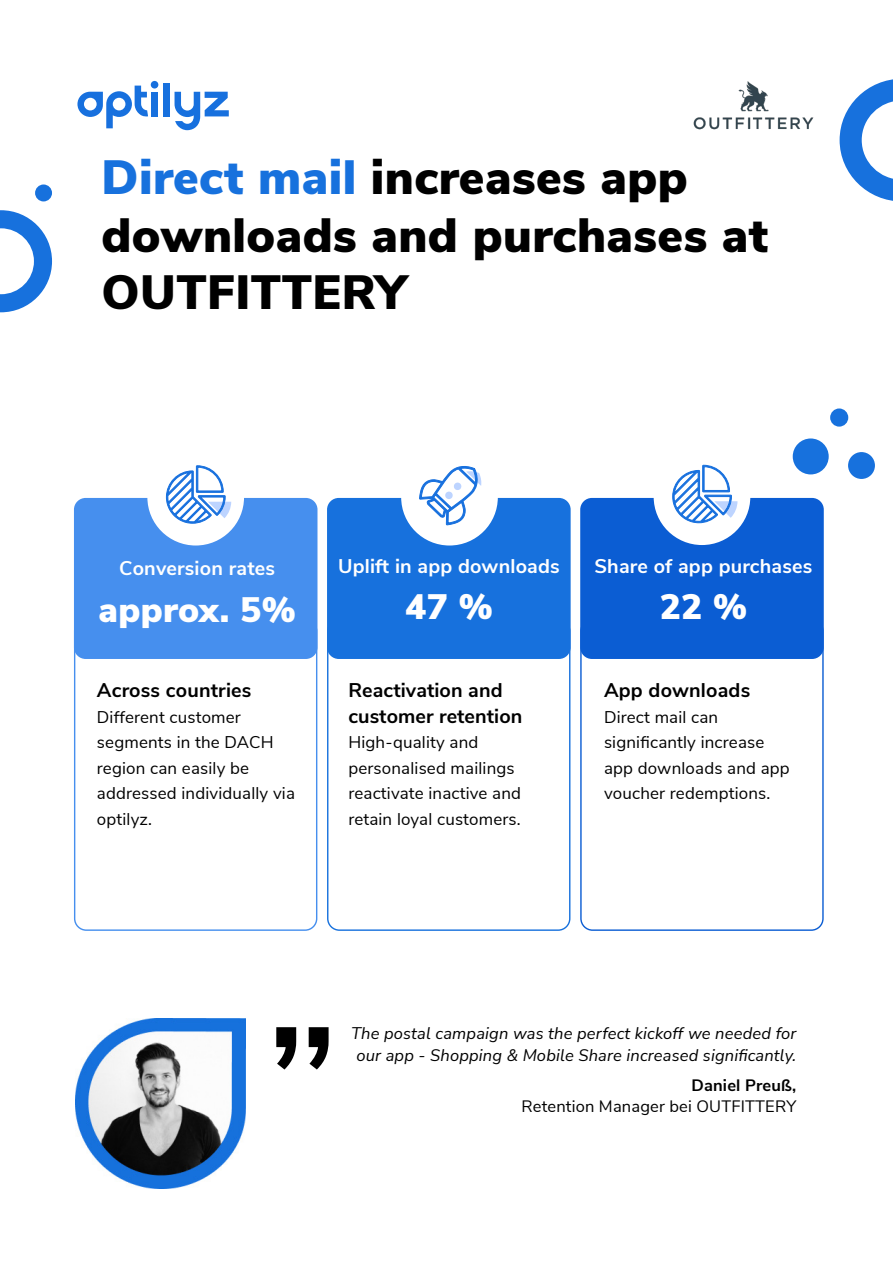
<style>
.page{position:relative;width:893px;height:1263px;background:#fff}
.page>*{position:absolute;margin:0;border:0;box-sizing:border-box;transform-origin:0 0}
.t1{font:195px "Nunito Sans";color:#000}
.t2{font:900 48px/57.6px "Nunito Sans";letter-spacing:.01em;color:#000}
.t3{font:900 35.25px "Nunito Sans";letter-spacing:.01em;color:#fff}
.t4{font:700 19.8px/25.3px "Nunito Sans";letter-spacing:.005em;color:#000}
.t5{font:700 19.8px "Nunito Sans";letter-spacing:.01em;color:#fff}
.t6{font:16.95px/25.3px "Nunito Sans";letter-spacing:.01em;color:#000}
.t7{font:italic 16.5px/22.5px "Nunito Sans";letter-spacing:.01em;color:#000;text-align:center}
.t8{font:16.5px "Nunito Sans";letter-spacing:.01em;color:#000}
.t9{font:700 16.5px "Nunito Sans";letter-spacing:.01em;color:#000}
.s1{color:#1771dd}
</style>
<div class="page">
<img style="left:76px;top:1018px;width:169px;height:170px">
<div style="left:74px;top:619px;width:243px;height:312px;border:1px solid #468fee;border-radius:12px"></div>
<div style="left:327px;top:619px;width:243px;height:312px;border:1px solid #1771dd;border-radius:12px"></div>
<div style="left:580px;top:619px;width:244px;height:312px;border:1px solid #0b5dd3;border-radius:12px"></div>
<div style="left:74px;top:498px;width:243px;height:161px;background:#468fee;border-radius:12px"></div>
<div style="left:327px;top:498px;width:244px;height:161px;background:#1771dd;border-radius:12px"></div>
<div style="left:580px;top:498px;width:244px;height:161px;background:#0b5dd3;border-radius:12px"></div>
<div style="left:401px;top:449px;width:97px;height:96px;background:#fff;border-radius:50%"></div>
<svg style="left:419px;top:466px;width:63px;height:80px"></svg>
<div style="left:147px;top:449px;width:97px;height:96px;background:#fff;border-radius:50%"></div>
<svg style="left:166px;top:465px;width:65px;height:59px"></svg>
<div style="left:151px;top:81px;width:7px;height:8px;background:#1770de;border-radius:50%"></div>
<div style="left:151px;top:92px;width:7px;height:24px;background:#1770de"></div>
<svg style="left:77px;top:86px;width:71px;height:42px"></svg>
<svg style="left:175px;top:92px;width:54px;height:38px"></svg>
<div style="left:164px;top:83px;width:6px;height:33px;background:#1770de"></div>
<svg style="left:840px;top:79px;width:53px;height:122px"></svg>
<svg style="left:0;top:210px;width:52px;height:102px"></svg>
<div style="left:35px;top:184px;width:17px;height:17px;background:#1771dd;border-radius:50%"></div>
<div style="left:848px;top:452px;width:27px;height:27px;background:#1771dd;border-radius:50%"></div>
<div style="left:793px;top:438px;width:36px;height:36px;background:#1771dd;border-radius:50%"></div>
<div style="left:830px;top:408px;width:18px;height:19px;background:#1771dd;border-radius:50%"></div>
<div style="left:654px;top:448px;width:96px;height:97px;background:#fff;border-radius:50%"></div>
<svg style="left:672px;top:465px;width:65px;height:58px"></svg>
<img style="left:693px;top:81px;width:121px;height:49px">
<p class="t2" style="left:101px;top:147px;width:668px"><span class="s1">Direct mail</span> increases app downloads and purchases at<br>OUTFITTERY</p>
<p class="t5" style="left:119px;top:554px;width:157px">Conversion rates</p>
<p class="t3" style="left:99px;top:584px;width:199px">approx. 5%</p>
<p class="t4" style="left:97px;top:677px;width:156px">Across countries</p>
<p class="t6" style="left:97px;top:703px;width:200px">Different customer segments in the DACH region can easily be addressed individually via optilyz.</p>
<p class="t5" style="left:338px;top:551px;width:223px">Uplift in app downloads</p>
<p class="t3" style="left:405px;top:581px;width:89px">47 %</p>
<p class="t4" style="left:348px;top:677px;width:175px">Reactivation and customer retention</p>
<p class="t6" style="left:348px;top:729px;width:174px">High-quality and personalised mailings reactivate inactive and retain loyal customers.</p>
<p class="t5" style="left:594px;top:551px;width:220px">Share of app purchases</p>
<p class="t3" style="left:660px;top:581px;width:89px">22 %</p>
<p class="t4" style="left:604px;top:677px;width:148px">App downloads</p>
<p class="t6" style="left:604px;top:703px;width:187px">Direct mail can significantly increase app downloads and app voucher redemptions.</p>
<p class="t1" style="left:264px;top:955px;width:79px">”</p>
<p class="t7" style="left:351px;top:1021px;width:447px">The postal campaign was the perfect kickoff we needed for our app - Shopping &amp; Mobile Share increased significantly.</p>
<p class="t9" style="left:691px;top:1074px;width:106px">Daniel Preuß,</p>
<p class="t8" style="left:521px;top:1095px;width:276px">Retention Manager bei OUTFITTERY</p>
</div>
